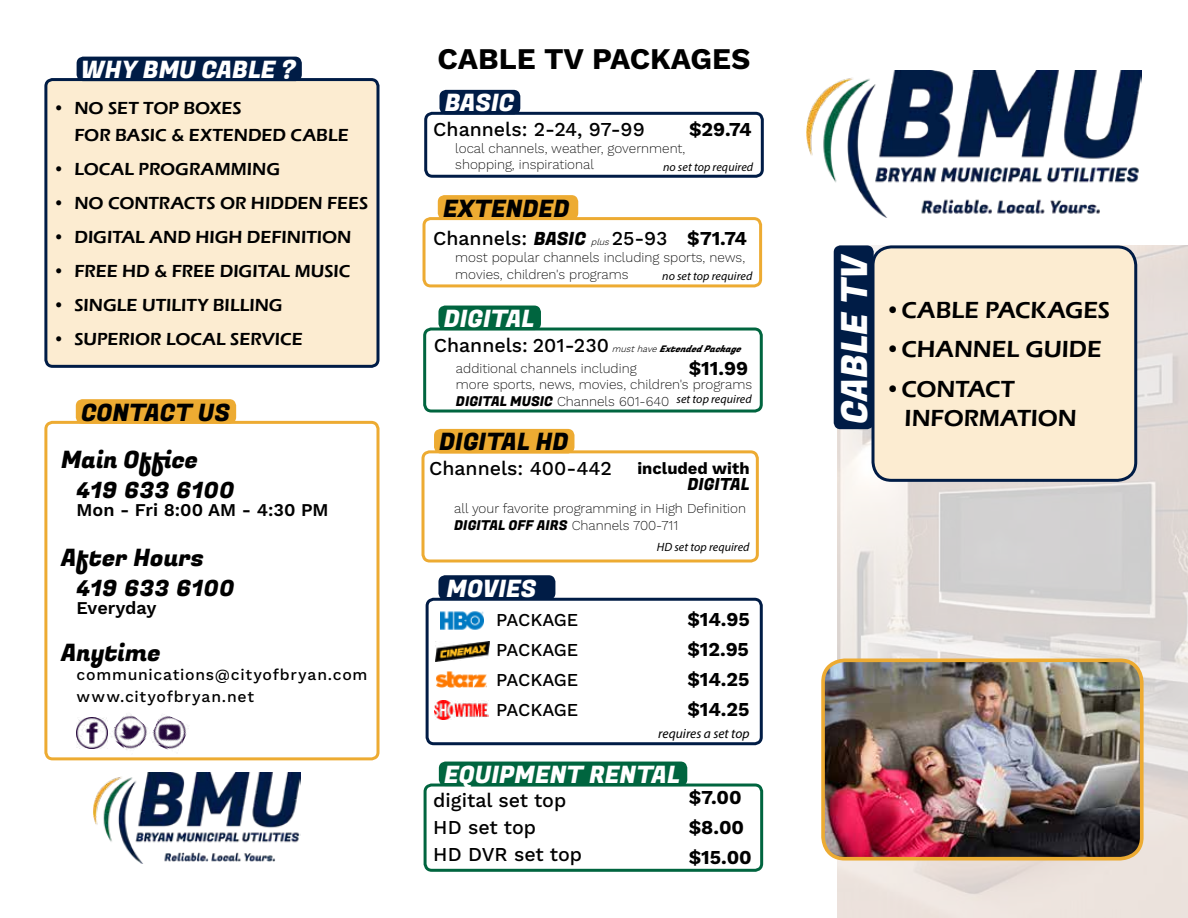
<style>
.page{position:relative;width:1188px;height:918px;background:#fff}
.page>*{position:absolute;margin:0;border:0;box-sizing:border-box;transform-origin:0 0}
.t1{font:36px "Fugaz One";color:#fff}
.t2{font:700 30px "Work Sans";color:#000}
.t3{font:24px "Fugaz One";color:#000}
.t4{font:600 24px/28.8px "Eras ITC";color:#000}
.t5{font:24px "Fugaz One";color:#fff}
.t6{font:22.5px "Fugaz One";letter-spacing:.035em;color:#000}
.t7{font:500 19.65px/27px "Work Sans";color:#000}
.t8{font:700 19.65px/30px "Work Sans";color:#000}
.t9{font:500 18.15px "Work Sans";letter-spacing:-.01em;color:#000}
.t10{font:600 18px/27px "Eras ITC";color:#000}
.t11{font:600 18px "Work Sans";color:#000}
.t12{font:700 16.65px "Work Sans";color:#000}
.t13{font:16.65px "Fugaz One";color:#000}
.t14{font:500 15.75px/22.5px "Work Sans";letter-spacing:.045em;color:#000}
.t15{font:200 13.65px/16.5px "Work Sans";color:#000}
.t16{font:italic 13.5px "Myriad Pro";color:#000}
.t17{font:italic 12px "Myriad Pro";letter-spacing:.005em;color:#000}
.s1{font-family:"Fugaz One";font-weight:400;font-size:18.15px}
.s2{font-weight:300;font-style:italic;font-size:9.15px}
.s3{font-weight:700}
.s4{font-family:"Fugaz One";font-weight:400;font-style:italic;font-size:9.15px}
.s5{font-family:"Fugaz One";font-weight:400}
</style>
<div class="page">
<div style="left:44px;top:421px;width:336px;height:339px;border:3px solid #edab32;border-radius:7px"></div>
<div style="left:426px;top:598px;width:337px;height:147px;border:3px solid #001c46;border-radius:7px"></div>
<img style="left:837px;top:245px;width:351px;height:673px">
<div style="left:46px;top:80px;width:332px;height:286px;background:#fcecd1;border-radius:7px"></div>
<div style="left:44px;top:78px;width:336px;height:290px;border:3px solid #001c46;border-radius:7px"></div>
<img style="left:823px;top:660px;width:319px;height:199px">
<div style="left:821px;top:659px;width:323px;height:202px;border:4px solid #edab32;border-radius:22px"></div>
<img style="left:806px;top:70px;width:336px;height:148px">
<div style="left:873px;top:247px;width:263px;height:233px;background:#fcecd1;border-radius:18px"></div>
<div style="left:872px;top:245px;width:265px;height:237px;border:3px solid #001c46;border-radius:18px"></div>
<div style="left:438px;top:575px;width:117px;height:25px;background:#001c46;border-radius:7px"></div>
<img style="left:441px;top:611px;width:42px;height:19px">
<img style="left:436px;top:642px;width:54px;height:19px">
<img style="left:436px;top:671px;width:51px;height:17px">
<img style="left:435px;top:701px;width:54px;height:18px">
<div style="left:424px;top:112px;width:340px;height:66px;border:3px solid #001c46;border-radius:7px"></div>
<div style="left:440px;top:90px;width:80px;height:24px;background:#001c46;border-radius:7px"></div>
<div style="left:423px;top:217px;width:339px;height:70px;border:3px solid #edab32;border-radius:7px"></div>
<div style="left:438px;top:195px;width:140px;height:25px;background:#edab32;border-radius:7px"></div>
<div style="left:834px;top:245px;width:40px;height:184px;background:#001c46;border-radius:7px"></div>
<div style="left:423px;top:328px;width:340px;height:85px;border:3px solid #00653f;border-radius:7px"></div>
<div style="left:438px;top:306px;width:103px;height:24px;background:#00653f;border-radius:7px"></div>
<div style="left:422px;top:450px;width:337px;height:112px;border:3px solid #edab32;border-radius:7px"></div>
<div style="left:434px;top:429px;width:140px;height:24px;background:#edab32;border-radius:7px"></div>
<div style="left:424px;top:784px;width:339px;height:88px;border:3px solid #00653f;border-radius:7px"></div>
<div style="left:439px;top:762px;width:248px;height:24px;background:#00653f;border-radius:7px"></div>
<div style="left:77px;top:57px;width:225px;height:24px;background:#001c46;border-radius:7px"></div>
<div style="left:76px;top:399px;width:160px;height:25px;background:#edab32;border-radius:7px"></div>
<img style="left:77px;top:717px;width:31px;height:32px">
<img style="left:111px;top:714px;width:36px;height:36px">
<img style="left:94px;top:772px;width:207px;height:92px">
<img style="left:152px;top:714px;width:37px;height:36px">
<h3 class="t5" style="left:81px;top:52px;width:216px">WHY BMU CABLE ?</h3>
<h3 class="t10" style="left:74px;top:94px;width:276px;text-indent:-22px">• NO SET TOP BOXES<br>FOR BASIC &amp; EXTENDED CABLE</h3>
<h3 class="t10" style="left:53px;top:155px;width:229px">• LOCAL PROGRAMMING</h3>
<h3 class="t10" style="left:53px;top:189px;width:317px">• NO CONTRACTS OR HIDDEN FEES</h3>
<h3 class="t10" style="left:53px;top:223px;width:300px">• DIGITAL AND HIGH DEFINITION</h3>
<h3 class="t10" style="left:53px;top:257px;width:299px">• FREE HD &amp; FREE DIGITAL MUSIC</h3>
<h3 class="t10" style="left:53px;top:291px;width:231px">• SINGLE UTILITY BILLING</h3>
<h3 class="t10" style="left:53px;top:325px;width:252px">• SUPERIOR LOCAL SERVICE</h3>
<h3 class="t3" style="left:81px;top:396px;width:151px">CONTACT US</h3>
<h3 class="t3" style="left:61px;top:443px;width:139px">Main Office</h3>
<h3 class="t6" style="left:77px;top:475px;width:159px">419 633 6100</h3>
<h3 class="t11" style="left:77px;top:500px;width:254px">Mon - Fri 8:00 AM - 4:30 PM</h3>
<h3 class="t3" style="left:61px;top:541px;width:144px">After Hours</h3>
<h3 class="t6" style="left:77px;top:572px;width:159px">419 633 6100</h3>
<h3 class="t11" style="left:77px;top:597px;width:81px">Everyday</h3>
<h3 class="t3" style="left:61px;top:636px;width:101px">Anytime</h3>
<p class="t14" style="left:77px;top:664px;width:292px">communications@cityofbryan.com www.cityofbryan.net</p>
<h2 class="t2" style="left:437px;top:42px;width:315px">CABLE TV PACKAGES</h2>
<h3 class="t5" style="left:445px;top:86px;width:71px">BASIC</h3>
<h3 class="t7" style="left:433px;top:117px;width:213px">Channels: 2-24, 97-99</h3>
<h3 class="t8" style="left:689px;top:115px;width:64px">$29.74</h3>
<p class="t15" style="left:455px;top:140px;width:231px">local channels, weather, government, shopping, inspirational</p>
<p class="t17" style="left:663px;top:160px;width:92px">no set top required</p>
<h3 class="t3" style="left:443px;top:192px;width:128px">EXTENDED</h3>
<h3 class="t7" style="left:433px;top:226px;width:315px">Channels: <span class="s1">BASIC</span> <span class="s2">plus</span>25-93 <span class="s3">$71.74</span></h3>
<p class="t15" style="left:455px;top:250px;width:291px">most popular channels including sports, news, movies, children's programs</p>
<p class="t17" style="left:662px;top:268px;width:92px">no set top required</p>
<h3 class="t5" style="left:444px;top:302px;width:92px">DIGITAL</h3>
<h3 class="t7" style="left:434px;top:333px;width:312px">C h a n n e l s : 2 0 1 - 2 3 0 <span class="s2">musthave</span><span class="s4">ExtendedPackage</span></h3>
<p class="t15" style="left:456px;top:361px;width:298px">additional channels including<br>more sports, news, movies, children's programs<br><span class="s5">DIGITAL MUSIC</span> Channels 601-640 <sup>set</sup> <sup>top</sup> <sup>required</sup></p>
<h3 class="t3" style="left:439px;top:425px;width:131px">DIGITAL HD</h3>
<h3 class="t7" style="left:429px;top:455px;width:184px">Channels: 400-442</h3>
<p class="t15" style="left:454px;top:501px;width:293px">all your favorite programming in High Definition<br><span class="s5">DIGITAL OFF AIRS</span> Channels 700-711</p>
<p class="t17" style="left:657px;top:540px;width:94px">HD set top required</p>
<h3 class="t8" style="left:689px;top:355px;width:61px">$11.99</h3>
<p class="t12" style="left:637px;top:458px;width:114px">included with</p>
<p class="t13" style="left:687px;top:473px;width:64px">DIGITAL</p>
<h3 class="t5" style="left:447px;top:572px;width:91px">MOVIES</h3>
<h3 class="t9" style="left:496px;top:609px;width:84px">PACKAGE</h3>
<h3 class="t8" style="left:687px;top:606px;width:64px">$14.95</h3>
<h3 class="t9" style="left:496px;top:639px;width:84px">PACKAGE</h3>
<h3 class="t8" style="left:687px;top:636px;width:63px">$12.95</h3>
<h3 class="t9" style="left:496px;top:669px;width:84px">PACKAGE</h3>
<h3 class="t8" style="left:687px;top:666px;width:64px">$14.25</h3>
<h3 class="t9" style="left:496px;top:699px;width:84px">PACKAGE</h3>
<h3 class="t8" style="left:687px;top:696px;width:64px">$14.25</h3>
<p class="t16" style="left:658px;top:725px;width:93px">requires a set top</p>
<h3 class="t5" style="left:444px;top:758px;width:237px">EQUIPMENT RENTAL</h3>
<h3 class="t7" style="left:433px;top:788px;width:150px">digital set top<br>HD set top<br>HD DVR set top</h3>
<h3 class="t8" style="left:689px;top:783px;width:65px">$7.00 $8.00 $15.00</h3>
<h1 class="t1" style="left:830px;top:424px;width:172px;rotate:-90deg">CABLE TV</h1>
<h3 class="t4" style="left:885px;top:295px;width:227px">•CABLE PACKAGES</h3>
<h3 class="t4" style="left:885px;top:335px;width:218px">•CHANNEL GUIDE</h3>
<h3 class="t4" style="left:905px;top:375px;width:174px;text-indent:-20px">•CONTACT<br>INFORMATION</h3>
</div>
